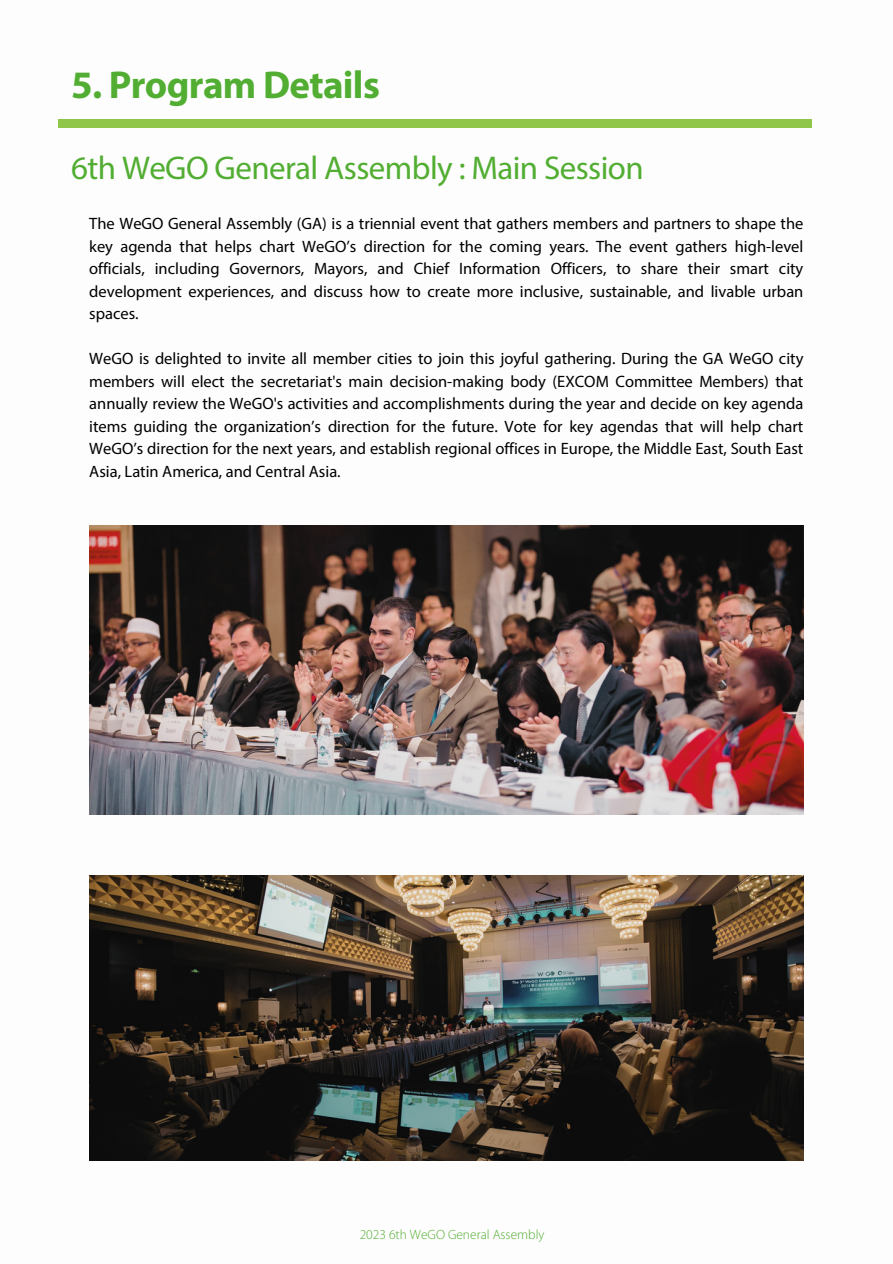
<style>
.page{position:relative;width:893px;height:1264px;background:#fff}
.page>*{position:absolute;margin:0;border:0;box-sizing:border-box;transform-origin:0 0}
.t1{font:700 39px "Myriad Pro";letter-spacing:-.015em;color:#52ae32}
.t2{font:33px "Myriad Pro";letter-spacing:-.015em;color:#52ae32}
.t3{font:16.5px/22.5px "Myriad Pro";color:#000;text-align:justify}
.t4{font:300 13.5px "Myriad Pro";color:#52ae32}
</style>
<div class="page">
<div style="left:58px;top:120px;width:753px;height:8px;background:#90c74b"></div>
<img style="left:89px;top:526px;width:714px;height:288px">
<img style="left:89px;top:875px;width:714px;height:285px">
<p class="t1" style="left:71px;top:69px;width:310px">5. Program Details</p>
<p class="t2" style="left:71px;top:154px;width:574px">6th WeGO General Assembly : Main Session</p>
<p class="t3" style="left:89px;top:214px;width:715px">The WeGO General Assembly (GA) is a triennial event that gathers members and partners to shape the key agenda that helps chart WeGO’s direction for the coming years. The event gathers high-level officials, including Governors, Mayors, and Chief Information Officers, to share their smart city development experiences, and discuss how to create more inclusive, sustainable, and livable urban spaces.</p>
<p class="t3" style="left:89px;top:349px;width:715px">WeGO is delighted to invite all member cities to join this joyful gathering. During the GA WeGO city members will elect the secretariat's main decision-making body (EXCOM Committee Members) that annually review the WeGO's activities and accomplishments during the year and decide on key agenda items guiding the organization’s direction for the future. Vote for key agendas that will help chart WeGO’s direction for the next years, and establish regional offices in Europe, the Middle East, South East Asia, Latin America, and Central Asia.</p>
<p class="t4" style="left:360px;top:1228px;width:186px">2023 6th WeGO General Assembly</p>
</div>
